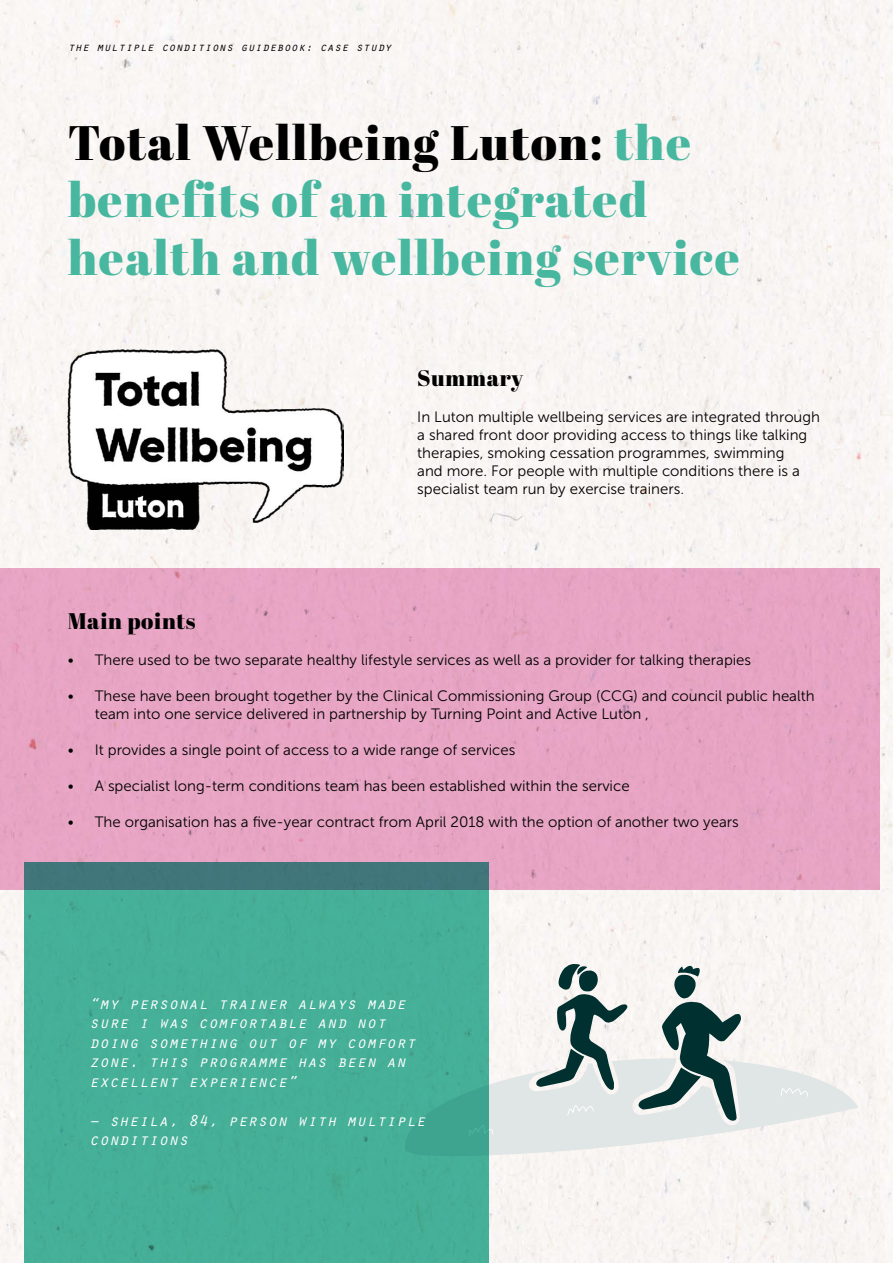
<style>
.page{position:relative;width:893px;height:1263px;background:#fff}
.page>*{position:absolute;margin:0;border:0;box-sizing:border-box;transform-origin:0 0}
.t1{font:48.3px/57.6px "Abril Fatface";letter-spacing:.03em;color:#48b7a0}
.t2{font:22.5px "Abril Fatface";letter-spacing:.03em;color:#000}
.t3{font:italic 16.5px/19.5px "Orator Std";color:#fff}
.t4{font:15px/18px "Museo Sans 300";color:#000}
.t5{font:italic 12px "Orator Std";color:#000}
.s1{color:#000}
</style>
<div class="page">
<div style="left:0;top:0;width:880px;height:1263px;background:#f9f5f3"></div>
<div style="left:0;top:568px;width:893px;height:321px;background:#e7a5c4"></div>
<img style="left:68px;top:349px;width:276px;height:180px">
<svg style="left:489px;top:964px;width:369px;height:193px"></svg>
<svg style="left:24px;top:862px;width:465px;height:401px;background:#45aa95"></svg>
<div style="left:880px;top:0;width:13px;height:1263px;background:#faf6f4"></div>
<p class="t5" style="left:68px;top:38px;width:326px">the multiple conditions guidebook: case study</p>
<h1 class="t1" style="left:68px;top:112px;width:673px"><span class="s1">Total Wellbeing Luton:</span> the benefits of an integrated health and wellbeing service</h1>
<h2 class="t2" style="left:417px;top:362px;width:108px">Summary</h2>
<p class="t4" style="left:417px;top:408px;width:404px">In Luton multiple wellbeing services are integrated through a shared front door providing access to things like talking therapies, smoking cessation programmes, swimming<br>and more. For people with multiple conditions there is a specialist team run by exercise trainers.</p>
<h2 class="t2" style="left:68px;top:605px;width:130px">Main points</h2>
<p class="t4" style="left:68px;top:651px;width:685px">• There used to be two separate healthy lifestyle services as well as a provider for talking therapies</p>
<p class="t4" style="left:95px;top:687px;width:721px;text-indent:-27px">• These have been brought together by the Clinical Commissioning Group (CCG) and council public health team into one service delivered in partnership by Turning Point and Active Luton ,</p>
<p class="t4" style="left:68px;top:741px;width:449px">• It provides a single point of access to a wide range of services</p>
<p class="t4" style="left:68px;top:777px;width:563px">• A specialist long-term conditions team has been established within the service</p>
<p class="t4" style="left:68px;top:813px;width:673px">• The organisation has a five-year contract from April 2018 with the option of another two years</p>
<p class="t3" style="left:89px;top:993px;width:328px">“my personal trainer always made sure i was comfortable and not doing something out of my comfort zone. this programme has been an excellent experience”</p>
<p class="t3" style="left:89px;top:1110px;width:338px">– sheila, 84, person with multiple conditions</p>
</div>
